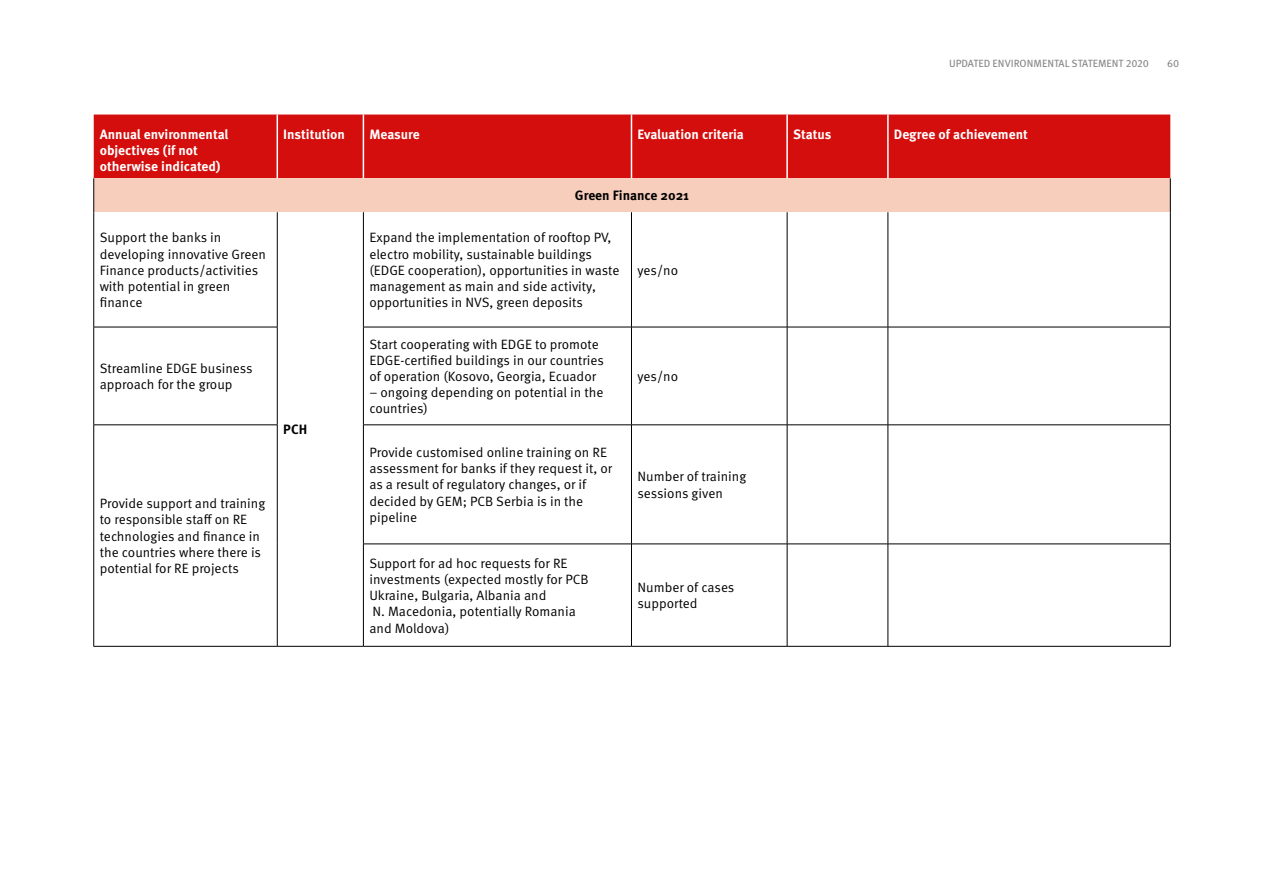
<style>
.page{position:relative;width:1263px;height:893px;background:#fff}
.page>*{position:absolute;margin:0;border:0;box-sizing:border-box;transform-origin:0 0}
.t1{font:13.5px/16.2px "Meta Pro";color:#000}
.t2{font:700 13.5px/16.2px "Meta Pro";color:#fff}
.t3{font:700 13.5px "Meta Pro";color:#000}
.t4{font:10.5px "Meta Pro";color:#878787}
</style>
<div class="page">
<div style="left:94px;top:115px;width:1076px;height:63px;background:#d40e0c"></div>
<div style="left:94px;top:178px;width:1076px;height:34px;background:#f7cebc"></div>
<hr style="left:277px;top:115px;width:1px;height:63px;background:#fff">
<hr style="left:363px;top:115px;width:1px;height:63px;background:#fff">
<hr style="left:631px;top:115px;width:1px;height:63px;background:#fff">
<hr style="left:786px;top:115px;width:2px;height:63px;background:#fff">
<hr style="left:887px;top:115px;width:2px;height:63px;background:#fff">
<hr style="left:93px;top:425px;width:1px;height:119px;background:#000">
<hr style="left:277px;top:425px;width:1px;height:119px;background:#000">
<hr style="left:93px;top:544px;width:1px;height:102px;background:#000">
<hr style="left:277px;top:544px;width:1px;height:102px;background:#000">
<hr style="left:363px;top:425px;width:1px;height:119px;background:#000">
<hr style="left:631px;top:425px;width:1px;height:119px;background:#000">
<hr style="left:787px;top:425px;width:1px;height:119px;background:#000">
<hr style="left:888px;top:425px;width:1px;height:119px;background:#000">
<hr style="left:1170px;top:425px;width:1px;height:119px;background:#000">
<hr style="left:363px;top:544px;width:268px;height:1px;background:#000">
<hr style="left:363px;top:544px;width:1px;height:102px;background:#000">
<hr style="left:631px;top:544px;width:156px;height:1px;background:#000">
<hr style="left:631px;top:544px;width:1px;height:102px;background:#000">
<hr style="left:787px;top:544px;width:101px;height:1px;background:#000">
<hr style="left:787px;top:544px;width:1px;height:102px;background:#000">
<hr style="left:888px;top:544px;width:282px;height:1px;background:#000">
<hr style="left:888px;top:544px;width:1px;height:102px;background:#000">
<hr style="left:1170px;top:544px;width:1px;height:102px;background:#000">
<hr style="left:94px;top:646px;width:183px;height:1px;background:#000">
<hr style="left:277px;top:646px;width:86px;height:1px;background:#000">
<hr style="left:363px;top:646px;width:268px;height:1px;background:#000">
<hr style="left:631px;top:646px;width:156px;height:1px;background:#000">
<hr style="left:787px;top:646px;width:101px;height:1px;background:#000">
<hr style="left:888px;top:646px;width:282px;height:1px;background:#000">
<hr style="left:93px;top:178px;width:1px;height:34px;background:#000">
<hr style="left:1170px;top:178px;width:1px;height:34px;background:#000">
<hr style="left:93px;top:212px;width:1px;height:115px;background:#000">
<hr style="left:277px;top:212px;width:1px;height:115px;background:#000">
<hr style="left:363px;top:212px;width:1px;height:115px;background:#000">
<hr style="left:631px;top:212px;width:1px;height:115px;background:#000">
<hr style="left:787px;top:212px;width:1px;height:115px;background:#000">
<hr style="left:888px;top:212px;width:1px;height:115px;background:#000">
<hr style="left:1170px;top:212px;width:1px;height:115px;background:#000">
<hr style="left:94px;top:327px;width:183px;height:1px;background:#000">
<hr style="left:93px;top:327px;width:1px;height:98px;background:#000">
<hr style="left:277px;top:327px;width:1px;height:98px;background:#000">
<hr style="left:363px;top:327px;width:268px;height:1px;background:#000">
<hr style="left:363px;top:327px;width:1px;height:98px;background:#000">
<hr style="left:631px;top:327px;width:156px;height:1px;background:#000">
<hr style="left:631px;top:327px;width:1px;height:98px;background:#000">
<hr style="left:787px;top:327px;width:101px;height:1px;background:#000">
<hr style="left:787px;top:327px;width:1px;height:98px;background:#000">
<hr style="left:888px;top:327px;width:282px;height:1px;background:#000">
<hr style="left:888px;top:327px;width:1px;height:98px;background:#000">
<hr style="left:1170px;top:327px;width:1px;height:98px;background:#000">
<hr style="left:94px;top:425px;width:183px;height:1px;background:#000">
<hr style="left:363px;top:425px;width:268px;height:1px;background:#000">
<hr style="left:631px;top:425px;width:156px;height:1px;background:#000">
<hr style="left:787px;top:425px;width:101px;height:1px;background:#000">
<hr style="left:888px;top:425px;width:282px;height:1px;background:#000">
<p class="t4" style="left:949px;top:57px;width:201px">UPDATED ENVIRONMENTAL STATEMENT 2020</p>
<p class="t4" style="left:1167px;top:57px;width:14px">60</p>
<p class="t2" style="left:100px;top:126px;width:130px">Annual environmental objectives (if not otherwise indicated)</p>
<p class="t2" style="left:283px;top:126px;width:63px">Institution</p>
<p class="t2" style="left:369px;top:126px;width:52px">Measure</p>
<p class="t2" style="left:637px;top:126px;width:108px">Evaluation criteria</p>
<p class="t2" style="left:793px;top:126px;width:40px">Status</p>
<p class="t2" style="left:894px;top:126px;width:135px">Degree of achievement</p>
<p class="t3" style="left:575px;top:187px;width:116px">Green Finance 2021</p>
<p class="t1" style="left:100px;top:230px;width:168px">Support the banks in developing innovative Green<br>Finance products/activities with potential in green finance</p>
<p class="t1" style="left:369px;top:230px;width:251px">Expand the implementation of rooftop PV, electro mobility, sustainable buildings (EDGE cooperation), opportunities in waste management as main and side activity, opportunities in NVS, green deposits</p>
<p class="t1" style="left:637px;top:262px;width:42px">yes/no</p>
<p class="t1" style="left:100px;top:361px;width:154px">Streamline EDGE business approach for the group</p>
<p class="t3" style="left:283px;top:421px;width:26px">PCH</p>
<p class="t1" style="left:100px;top:496px;width:167px">Provide support and training to responsible staff on RE technologies and finance in the countries where there is potential for RE projects</p>
<p class="t1" style="left:369px;top:336px;width:236px">Start cooperating with EDGE to promote<br>EDGE-certified buildings in our countries of operation (Kosovo, Georgia, Ecuador</p>
<p class="t1" style="left:369px;top:385px;width:235px">– ongoing depending on potential in the countries)</p>
<p class="t1" style="left:369px;top:445px;width:244px">Provide customised online training on RE assessment for banks if they request it, or as a result of regulatory changes, or if decided by GEM; PCB Serbia is in the pipeline</p>
<p class="t1" style="left:369px;top:555px;width:221px">Support for ad hoc requests for RE investments (expected mostly for PCB<br>Ukraine, Bulgaria, Albania and<br>N. Macedonia, potentially Romania and Moldova)</p>
<p class="t1" style="left:637px;top:369px;width:42px">yes/no</p>
<p class="t1" style="left:637px;top:469px;width:110px">Number of training sessions given</p>
<p class="t1" style="left:637px;top:580px;width:98px">Number of cases supported</p>
</div>
